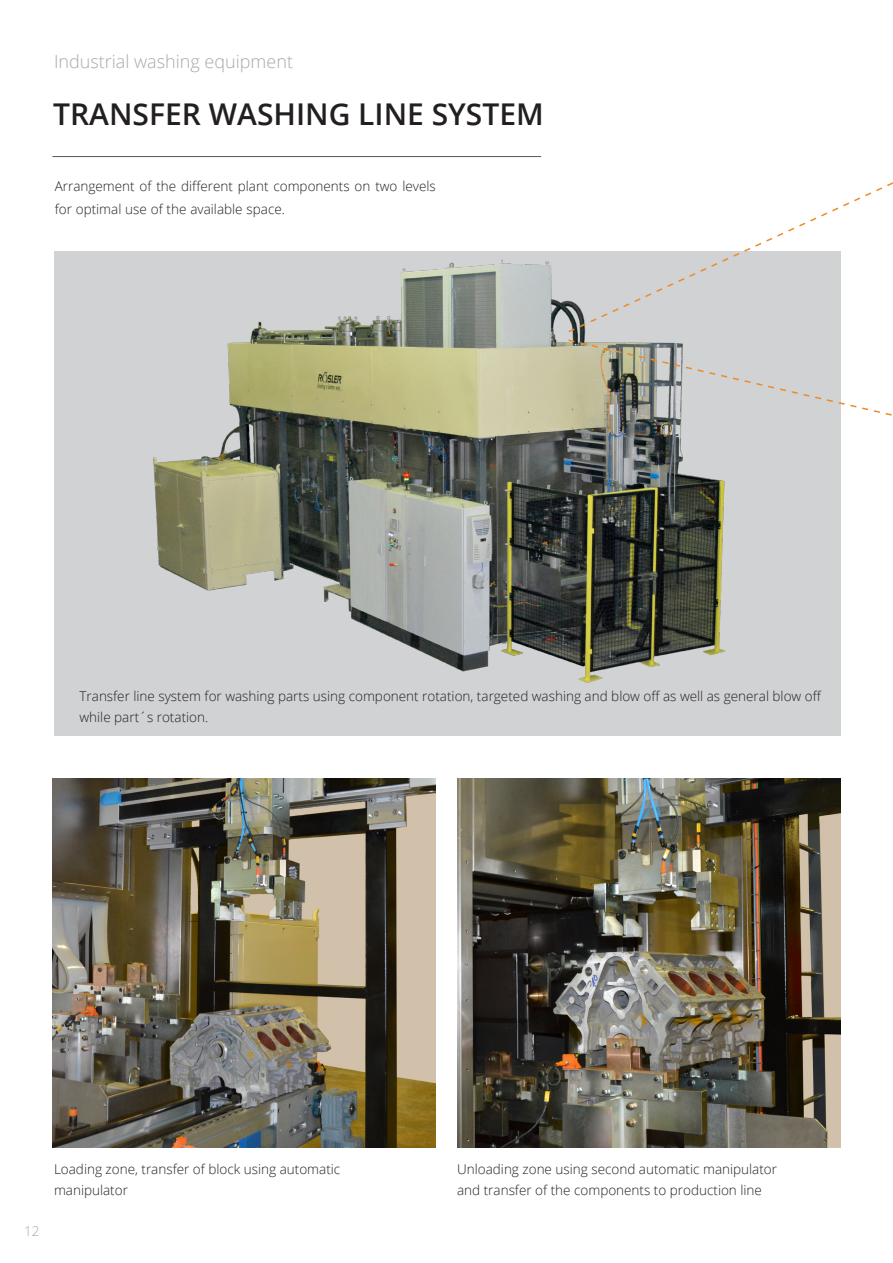
<style>
.page{position:relative;width:893px;height:1263px;background:#fff}
.page>*{position:absolute;margin:0;border:0;box-sizing:border-box;transform-origin:0 0}
.t1{font:600 30px "Open Sans";color:#231f20}
.t2{font:300 18px "Open Sans";color:#a8a9ad}
.t3{font:300 13.5px/21px "Open Sans";color:#231f20}
.t4{font:300 13.5px "Open Sans";color:#a8a9ad}
</style>
<div class="page">
<div style="left:54px;top:252px;width:786px;height:484px;background:#d1d2d4"></div>
<hr style="left:52px;top:156px;width:489px;height:1px;background:#57585a">
<img style="left:104px;top:251px;width:621px;height:432px">
<svg style="left:567px;top:182px;width:326px;height:152px"></svg>
<svg style="left:567px;top:338px;width:325px;height:125px"></svg>
<img style="left:52px;top:779px;width:384px;height:368px">
<img style="left:457px;top:779px;width:383px;height:368px">
<h2 class="t2" style="left:54px;top:49px;width:241px">Industrial washing equipment</h2>
<p class="t1" style="left:53px;top:94px;width:492px">TRANSFER WASHING LINE SYSTEM</p>
<p class="t3" style="left:55px;top:175px;width:383px;line-height:22.5px">Arrangement of the different plant components on two levels for optimal use of the available space.</p>
<p class="t3" style="left:80px;top:685px;width:744px">Transfer line system for washing parts using component rotation, targeted washing and blow off as well as general blow off while part´s rotation.</p>
<p class="t4" style="left:24px;top:1222px;width:17px">12</p>
<p class="t3" style="left:54px;top:1158px;width:288px">Loading zone, transfer of block using automatic</p>
<p class="t3" style="left:54px;top:1179px;width:75px">manipulator</p>
<p class="t3" style="left:457px;top:1158px;width:321px">Unloading zone using second automatic manipulator and transfer of the components to production line</p>
</div>
